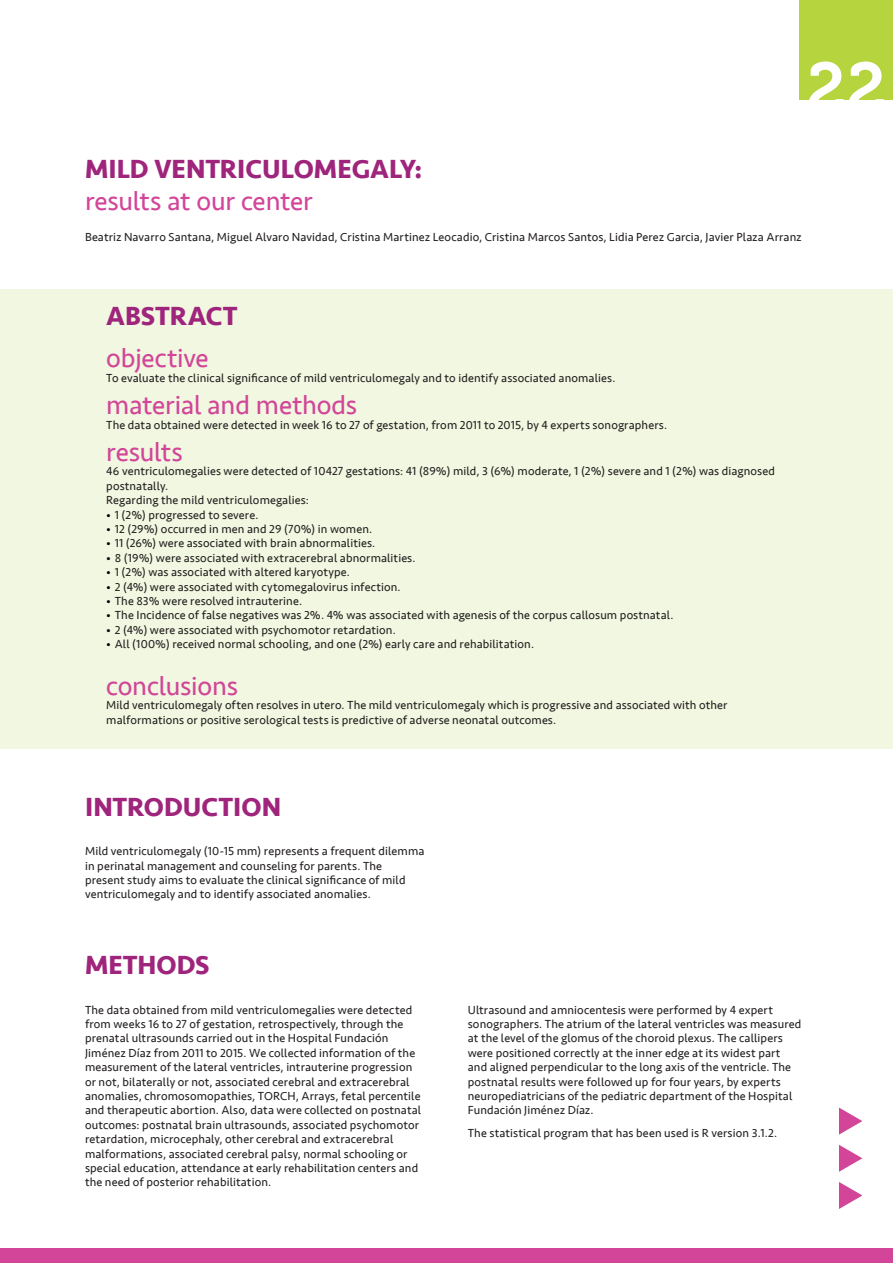
<style>
.page{position:relative;width:893px;height:1263px;background:#fff}
.page>*{position:absolute;margin:0;border:0;box-sizing:border-box;transform-origin:0 0}
.t1{font:69px "Museo 700";color:#fff}
.t2{font:27px "Seravek";letter-spacing:-.01em;color:#d24598}
.t3{font:700 27px "Seravek";color:#9f247c}
.t4{font:12px/14.4px "Seravek";letter-spacing:.01em;color:#231f20}
.s1{color:#000}
</style>
<div class="page">
<div style="left:0;top:1249px;width:893px;height:14px;background:#d24598"></div>
<div style="left:799px;top:0;width:94px;height:99px;background:#b6d43d"></div>
<div style="left:0;top:289px;width:893px;height:459px;background:#f1f7e0"></div>
<svg style="left:839px;top:1107px;width:23px;height:27px"></svg>
<svg style="left:839px;top:1145px;width:23px;height:27px"></svg>
<svg style="left:839px;top:1182px;width:23px;height:27px"></svg>
<h1 class="t1" style="left:806px;top:49px;width:82px">22</h1>
<h2 class="t3" style="left:85px;top:147px;width:339px">MILD VENTRICULOMEGALY:</h2>
<h2 class="t2" style="left:85px;top:181px;width:229px">results at our center</h2>
<p class="t4" style="left:85px;top:229px;width:718px">Beatriz Navarro Santana, Miguel Alvaro Navidad, Cristina Martinez Leocadio, Cristina Marcos Santos, Lidia Perez Garcia, Javier Plaza Arranz</p>
<h2 class="t3" style="left:106px;top:294px;width:133px">ABSTRACT</h2>
<h2 class="t2" style="left:106px;top:337px;width:104px">objective</h2>
<p class="t4" style="left:106px;top:370px;width:511px">To evaluate the clinical significance of mild ventriculomegaly and to identify associated anomalies.</p>
<h2 class="t2" style="left:106px;top:384px;width:252px">material and methods</h2>
<p class="t4" style="left:106px;top:417px;width:562px">The data obtained were detected in week 16 to 27 of gestation, from 2011 to 2015, by 4 experts sonographers.</p>
<h2 class="t2" style="left:106px;top:431px;width:78px">results</h2>
<p class="t4" style="left:106px;top:464px;width:670px">46 ventriculomegalies were detected of 10427 gestations: 41 (89%) mild, 3 (6%) moderate, 1 (2%) severe and 1 (2%) was diagnosed postnatally.<br>Regarding the mild ventriculomegalies:</p>
<p class="t4" style="left:106px;top:507px;width:154px"><span class="s1">•</span> 1 (2%) progressed to severe.</p>
<p class="t4" style="left:106px;top:522px;width:268px"><span class="s1">•</span> 12 (29%) occurred in men and 29 (70%) in women.</p>
<p class="t4" style="left:106px;top:536px;width:270px"><span class="s1">•</span> 11 (26%) were associated with brain abnormalities.</p>
<p class="t4" style="left:106px;top:550px;width:311px"><span class="s1">•</span> 8 (19%) were associated with extracerebral abnormalities.</p>
<p class="t4" style="left:106px;top:565px;width:245px"><span class="s1">•</span> 1 (2%) was associated with altered karyotype.</p>
<p class="t4" style="left:106px;top:579px;width:296px"><span class="s1">•</span> 2 (4%) were associated with cytomegalovirus infection.</p>
<p class="t4" style="left:106px;top:594px;width:197px"><span class="s1">•</span> The 83% were resolved intrauterine.</p>
<p class="t4" style="left:106px;top:608px;width:569px"><span class="s1">•</span> The Incidence of false negatives was 2%. 4% was associated with agenesis of the corpus callosum postnatal.</p>
<p class="t4" style="left:106px;top:622px;width:291px"><span class="s1">•</span> 2 (4%) were associated with psychomotor retardation.</p>
<p class="t4" style="left:106px;top:637px;width:429px"><span class="s1">•</span> All (100%) received normal schooling, and one (2%) early care and rehabilitation.</p>
<h2 class="t2" style="left:106px;top:665px;width:133px">conclusions</h2>
<p class="t4" style="left:106px;top:698px;width:623px">Mild ventriculomegaly often resolves in utero. The mild ventriculomegaly which is progressive and associated with other malformations or positive serological tests is predictive of adverse neonatal outcomes.</p>
<h2 class="t3" style="left:85px;top:785px;width:198px">INTRODUCTION</h2>
<p class="t4" style="left:85px;top:844px;width:341px">Mild ventriculomegaly (10-15 mm) represents a frequent dilemma in perinatal management and counseling for parents. The present study aims to evaluate the clinical significance of mild ventriculomegaly and to identify associated anomalies.</p>
<h2 class="t3" style="left:85px;top:944px;width:126px">METHODS</h2>
<p class="t4" style="left:85px;top:1002px;width:338px">The data obtained from mild ventriculomegalies were detected from weeks 16 to 27 of gestation, retrospectively, through the prenatal ultrasounds carried out in the Hospital Fundación Jiménez Díaz from 2011 to 2015. We collected information of the measurement of the lateral ventricles, intrauterine progression or not, bilaterally or not, associated cerebral and extracerebral anomalies, chromosomopathies, TORCH, Arrays, fetal percentile and therapeutic abortion. Also, data were collected on postnatal outcomes: postnatal brain ultrasounds, associated psychomotor retardation, microcephaly, other cerebral and extracerebral malformations, associated cerebral palsy, normal schooling or special education, attendance at early rehabilitation centers and the need of posterior rehabilitation.</p>
<p class="t4" style="left:468px;top:1002px;width:335px">Ultrasound and amniocentesis were performed by 4 expert sonographers. The atrium of the lateral ventricles was measured at the level of the glomus of the choroid plexus. The callipers were positioned correctly at the inner edge at its widest part and aligned perpendicular to the long axis of the ventricle. The postnatal results were followed up for four years, by experts neuropediatricians of the pediatric department of the Hospital Fundación Jiménez Díaz.</p>
<p class="t4" style="left:468px;top:1126px;width:311px">The statistical program that has been used is R version 3.1.2.</p>
</div>
